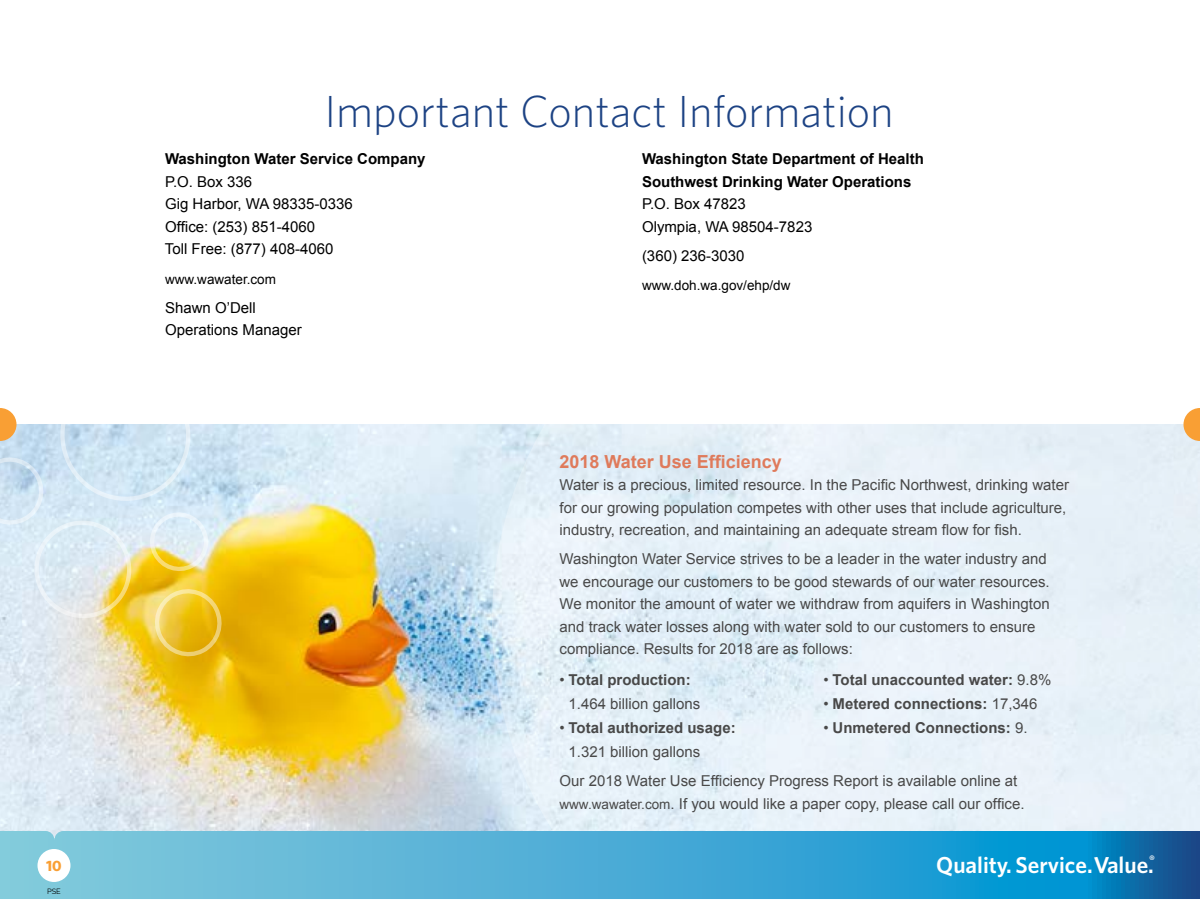
<style>
.page{position:relative;width:1200px;height:900px;background:#fff}
.page>*{position:absolute;margin:0;border:0;box-sizing:border-box;transform-origin:0 0}
.t1{font:300 45px "Whitney";color:#1d4384}
.t2{font:600 23.1px "Whitney";color:#fff}
.t3{font:700 18px "Arial";color:#d3461a}
.t4{font:15px/22.5px "Arial";color:#000}
.t5{font:700 15px/24px "Arial";color:#000}
.t6{font:700 15px "Whitney";color:#f99f34}
.t7{font:13.5px "Arial";color:#000}
.t8{font:7.5px "Raleway";color:#000}
.s1{font-weight:700}
.s2{font-weight:400}
.s3{font-size:13.5px}
</style>
<div class="page">
<img style="left:0;top:425px;width:492px;height:406px">
<svg style="left:0;top:421px;width:251px;height:263px;background:#dddcb9"></svg>
<svg style="left:492px;top:421px;width:708px;height:410px;background:#e5f0f7"></svg>
<svg style="left:0;top:831px;width:1200px;height:68px;background:#45a8d2"></svg>
<div style="left:38px;top:849px;width:32px;height:33px;background:#fff;border-radius:50%"></div>
<svg style="left:0;top:408px;width:16px;height:33px"></svg>
<svg style="left:1184px;top:408px;width:16px;height:33px"></svg>
<h1 class="t1" style="left:324px;top:81px;width:571px">Important Contact Information</h1>
<p class="t5" style="left:165px;top:148px;width:262px">Washington Water Service Company</p>
<p class="t4" style="left:165px;top:170px;width:189px">P.O. Box 336<br>Gig Harbor, WA 98335-0336<br>Office: (253) 851-4060<br>Toll Free: (877) 408-4060</p>
<p class="t7" style="left:165px;top:270px;width:113px">www.wawater.com</p>
<p class="t4" style="left:165px;top:296px;width:138px">Shawn O’Dell<br>Operations Manager</p>
<p class="t5" style="left:642px;top:148px;width:283px;line-height:22.5px">Washington State Department of Health<br>Southwest Drinking Water Operations</p>
<p class="t4" style="left:642px;top:193px;width:172px">P.O. Box 47823<br>Olympia, WA 98504-7823</p>
<p class="t4" style="left:642px;top:245px;width:104px">(360) 236-3030</p>
<p class="t7" style="left:642px;top:277px;width:150px">www.doh.wa.gov/ehp/dw</p>
<p class="t3" style="left:560px;top:449px;width:224px">2018 Water Use Efficiency</p>
<p class="t4" style="left:560px;top:474px;width:511px">Water is a precious, limited resource. In the Pacific Northwest, drinking water for our growing population competes with other uses that include agriculture, industry, recreation, and maintaining an adequate stream flow for fish.</p>
<p class="t4" style="left:560px;top:548px;width:492px">Washington Water Service strives to be a leader in the water industry and we encourage our customers to be good stewards of our water resources.<br>We monitor the amount of water we withdraw from aquifers in Washington and track water losses along with water sold to our customers to ensure compliance. Results for 2018 are as follows:</p>
<p class="t4" style="left:569px;top:668px;width:133px;line-height:24px;text-indent:-9px">• <span class="s1">Total production:<br></span>1.464 billion gallons</p>
<p class="t5" style="left:569px;top:716px;width:169px;text-indent:-9px"><span class="s2">•</span> Total authorized usage:<br><span class="s2">1.321 billion gallons</span></p>
<p class="t5" style="left:824px;top:668px;width:229px"><span class="s2">•</span> Total unaccounted water: <span class="s2">9.8%</span></p>
<p class="t5" style="left:824px;top:692px;width:216px"><span class="s2">•</span> Metered connections: <span class="s2">17,346</span></p>
<p class="t5" style="left:824px;top:716px;width:206px"><span class="s2">•</span> Unmetered Connections: <span class="s2">9.</span></p>
<p class="t4" style="left:560px;top:770px;width:467px">Our 2018 Water Use Efficiency Progress Report is available online at <span class="s3">www.wawater.com</span>. If you would like a paper copy, please call our office.</p>
<p class="t6" style="left:46px;top:856px;width:17px">10</p>
<h2 class="t2" style="left:936px;top:850px;width:220px">Quality. Service. Value.<sup>®</sup></h2>
<p class="t8" style="left:47px;top:887px;width:15px">PSE</p>
</div>
